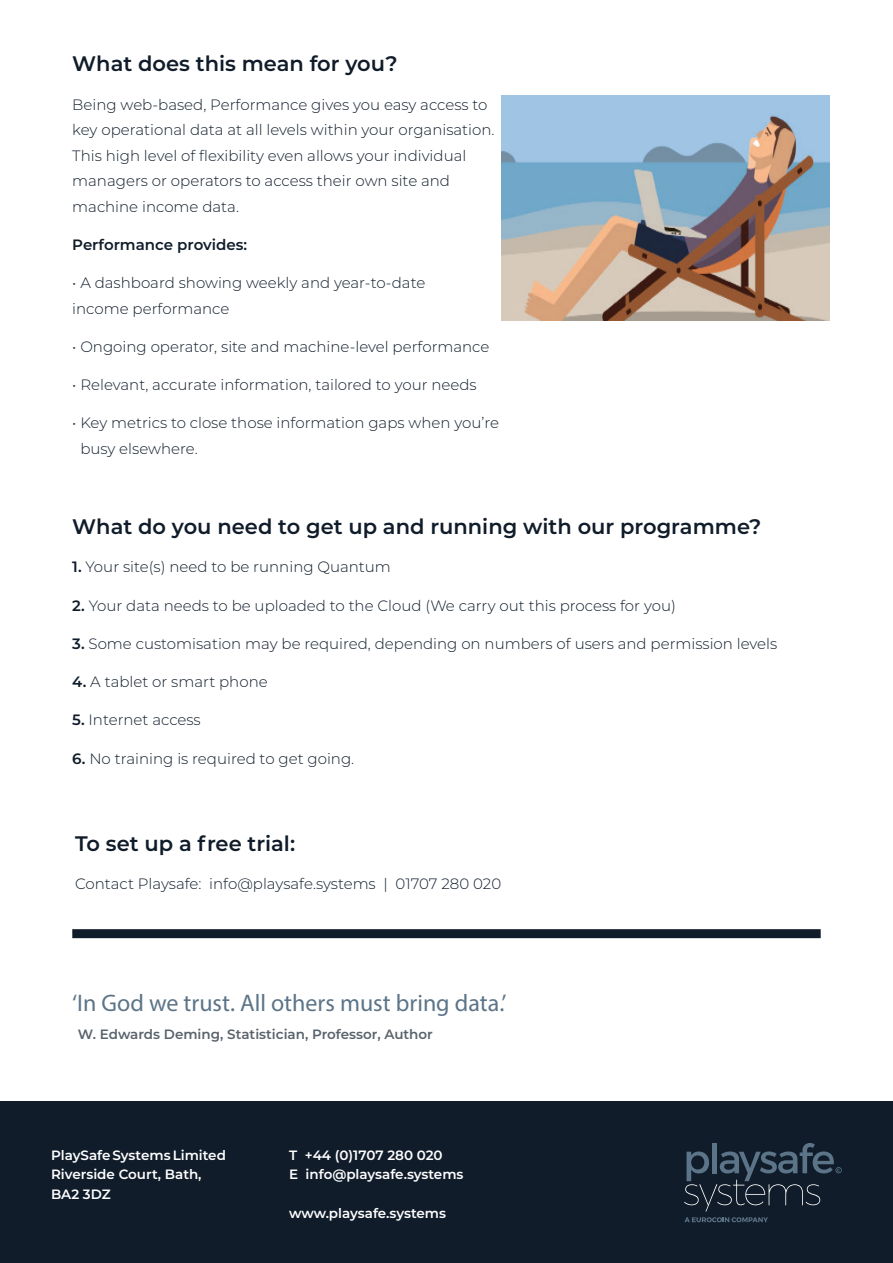
<style>
.page{position:relative;width:893px;height:1263px;background:#fff}
.page>*{position:absolute;margin:0;border:0;box-sizing:border-box;transform-origin:0 0}
.t1{font:24px "Myriad Pro";color:#5c7488}
.t2{font:600 21px "Montserrat";color:#101c2a}
.t3{font:300 15px/25.5px "Montserrat";color:#101c2a}
.t4{font:600 15px "Montserrat";color:#101c2a}
.t5{font:600 13.5px/19.5px "Montserrat";color:#fff}
.t6{font:600 13.5px "Montserrat";color:#5a636c}
.s1{font-weight:600}
</style>
<div class="page">
<div style="left:0;top:1101px;width:893px;height:162px;background:#101c2a"></div>
<div style="left:72px;top:929px;width:749px;height:9px;background:#101c2a"></div>
<svg style="left:684px;top:1217px;width:84px;height:5px"></svg>
<svg style="left:684px;top:1143px;width:158px;height:68px"></svg>
<img style="left:502px;top:96px;width:327px;height:224px">
<h2 class="t2" style="left:72px;top:49px;width:327px">What does this mean for you?</h2>
<p class="t3" style="left:72px;top:91px;width:424px">Being web-based, Performance gives you easy access to key operational data at all levels within your organisation.<br>This high level of flexibility even allows your individual managers or operators to access their own site and machine income data.</p>
<p class="t4" style="left:72px;top:234px;width:176px">Performance provides:</p>
<p class="t3" style="left:72px;top:270px;width:355px">• A dashboard showing weekly and year-to-date income performance</p>
<p class="t3" style="left:72px;top:333px;width:419px">• Ongoing operator, site and machine-level performance</p>
<p class="t3" style="left:72px;top:372px;width:406px">• Relevant, accurate information, tailored to your needs</p>
<p class="t3" style="left:80px;top:410px;width:420px;text-indent:-8px">• Key metrics to close those information gaps when you’re busy elsewhere.</p>
<h2 class="t2" style="left:72px;top:512px;width:690px">What do you need to get up and running with our programme?</h2>
<p class="t3" style="left:72px;top:554px;width:320px"><span class="s1">1.</span> Your site(s) need to be running Quantum</p>
<p class="t3" style="left:72px;top:592px;width:605px"><span class="s1">2.</span> Your data needs to be uploaded to the Cloud (We carry out this process for you)</p>
<p class="t3" style="left:72px;top:630px;width:706px"><span class="s1">3.</span> Some customisation may be required, depending on numbers of users and permission levels</p>
<p class="t3" style="left:72px;top:669px;width:197px"><span class="s1">4.</span> A tablet or smart phone</p>
<p class="t3" style="left:72px;top:707px;width:130px"><span class="s1">5.</span> Internet access</p>
<p class="t3" style="left:72px;top:745px;width:283px"><span class="s1">6.</span> No training is required to get going.</p>
<h2 class="t2" style="left:75px;top:829px;width:222px">To set up a free trial:</h2>
<p class="t3" style="left:75px;top:871px;width:428px">Contact Playsafe: info@playsafe.systems | 01707 280 020</p>
<h1 class="t1" style="left:72px;top:988px;width:436px">‘In God we trust. All others must bring data.’</h1>
<p class="t6" style="left:78px;top:1024px;width:357px">W. Edwards Deming, Statistician, Professor, Author</p>
<p class="t5" style="left:51px;top:1144px;width:176px">PlaySafe Systems Limited<br>Riverside Court, Bath,<br>BA2 3DZ</p>
<p class="t5" style="left:289px;top:1145px;width:176px">T +44 (0)1707 280 020<br>E info@playsafe.systems</p>
<p class="t5" style="left:289px;top:1203px;width:158px">www.playsafe.systems</p>
</div>
